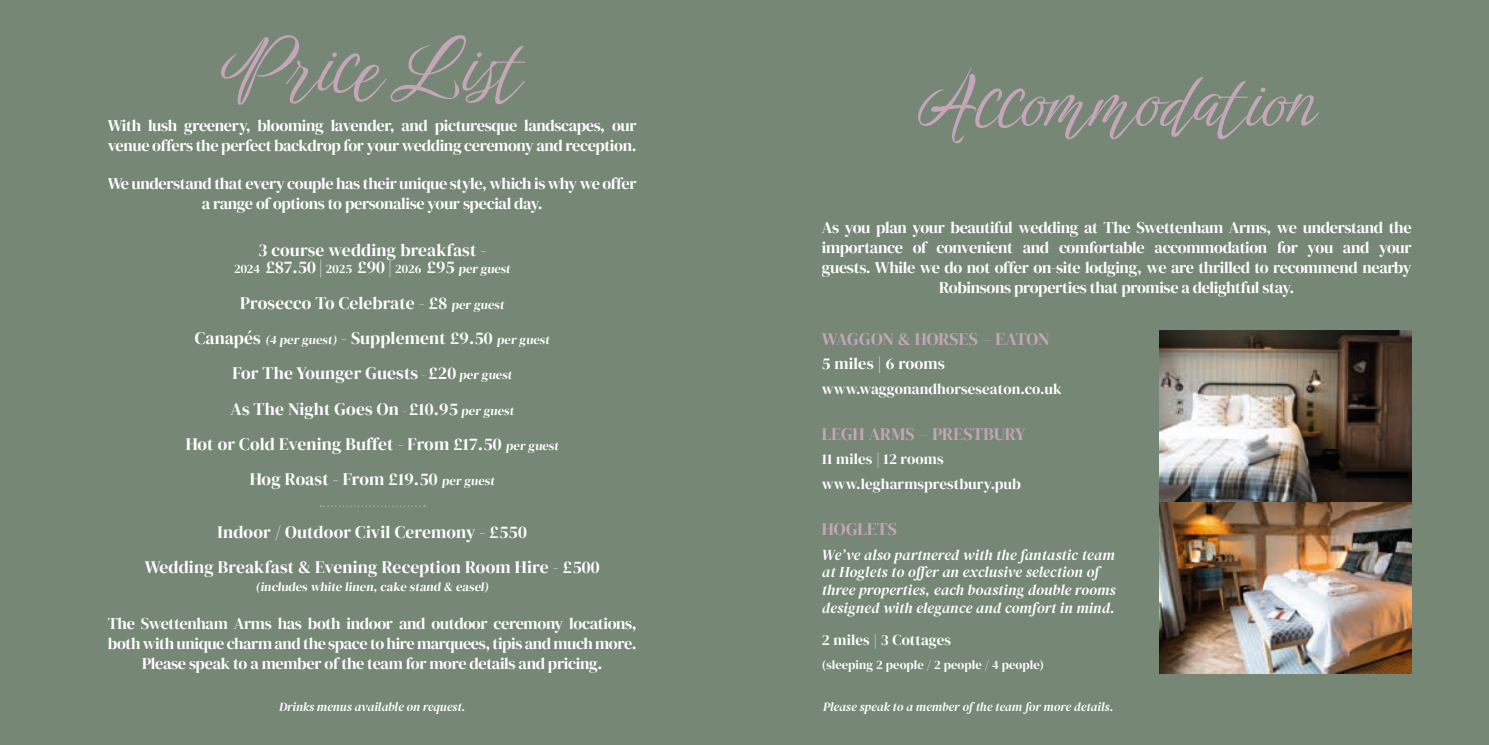
<style>
.page{position:relative;width:1489px;height:745px;background:#fff}
.page>*{position:absolute;margin:0;border:0;box-sizing:border-box;transform-origin:0 0}
.t1{font:76.75px "Birthstone Bounce";color:#c4a6b8}
.t2{font:17.5px "DM Serif Display";letter-spacing:.01em;color:#fff}
.t3{font:17.5px "DM Serif Display";color:#c4a6b8}
.t4{font:16.25px/20px "DM Serif Display";letter-spacing:-.02em;color:#fff;text-align:center}
.t5{font:16.25px "DM Serif Display";letter-spacing:.01em;color:#fff}
.t6{font:italic 15px/17.6px "DM Serif Display";letter-spacing:.01em;color:#fff}
.t7{font:15px "DM Serif Display";letter-spacing:.01em;color:#fff}
.t8{font:12.5px "DM Serif Display";letter-spacing:.005em;color:#fff}
.t9{font:italic 12.5px "DM Serif Display";letter-spacing:-.005em;color:#fff}
.s1{font-size:17.5px}
.s2{font-size:12.5px}
</style>
<div class="page">
<div style="left:0;top:0;width:744px;height:744px;background:#768776"></div>
<svg style="left:320px;top:505px;width:105px;height:1px"></svg>
<div style="left:744px;top:0;width:744px;height:744px;background:#768776"></div>
<img style="left:1159px;top:330px;width:252px;height:343px">
<p class="t1" style="left:222px;top:19px;width:302px">Price List</p>
<p class="t4" style="left:108px;top:116px;width:530px;text-align:left">With lush greenery, blooming lavender, and picturesque landscapes, our venue offers the perfect backdrop for your wedding ceremony and reception.</p>
<p class="t4" style="left:108px;top:174px;width:530px">We understand that every couple has their unique style, which is why we offer a range of options to personalise your special day.</p>
<p class="t2" style="left:258px;top:240px;width:230px">3 course wedding breakfast -</p>
<p class="t8" style="left:234px;top:262px;width:280px">2024 <span class="s1">£87.50 |</span> 2025 <span class="s1">£90 |</span> 2026 <span class="s1">£95</span> per guest</p>
<p class="t2" style="left:240px;top:292px;width:267px">Prosecco To Celebrate - £8 <span class="s2">per guest</span></p>
<p class="t2" style="left:195px;top:328px;width:358px">Canapés <span class="s2">(4 per guest)</span> - Supplement £9.50 <span class="s2">per guest</span></p>
<p class="t2" style="left:232px;top:363px;width:283px">For The Younger Guests <span class="s2">-</span> £20 <span class="s2">per guest</span></p>
<p class="t2" style="left:230px;top:398px;width:287px">As The Night Goes On <span class="s2">-</span> £10.95 <span class="s2">per guest</span></p>
<p class="t2" style="left:186px;top:433px;width:376px">Hot or Cold Evening Buffet - From £17.50 <span class="s2">per guest</span></p>
<p class="t2" style="left:250px;top:468px;width:248px">Hog Roast - From £19.50 <span class="s2">per guest</span></p>
<p class="t2" style="left:218px;top:521px;width:311px">Indoor / Outdoor Civil Ceremony - £550</p>
<p class="t2" style="left:145px;top:557px;width:456px">Wedding Breakfast &amp; Evening Reception Room Hire - £500</p>
<p class="t8" style="left:255px;top:579px;width:236px">(includes white linen, cake stand &amp; easel)</p>
<p class="t4" style="left:108px;top:613px;width:530px">The Swettenham Arms has both indoor and outdoor ceremony locations, both with unique charm and the space to hire marquees, tipis and much more.<br>Please speak to a member of the team for more details and pricing.</p>
<p class="t9" style="left:279px;top:699px;width:188px">Drinks menus available on request.</p>
<p class="t1" style="left:919px;top:54px;width:396px">Accommodation</p>
<p class="t4" style="left:821px;top:218px;width:591px">As you plan your beautiful wedding at The Swettenham Arms, we understand the importance of convenient and comfortable accommodation for you and your guests. While we do not offer on-site lodging, we are thrilled to recommend nearby Robinsons properties that promise a delightful stay.</p>
<p class="t3" style="left:821px;top:328px;width:229px">WAGGON &amp; HORSES – EATON</p>
<p class="t5" style="left:821px;top:354px;width:124px">5 miles | 6 rooms</p>
<p class="t7" style="left:821px;top:380px;width:241px">www.waggonandhorseseaton.co.uk</p>
<p class="t3" style="left:821px;top:423px;width:205px">LEGH ARMS – PRESTBURY</p>
<p class="t7" style="left:821px;top:450px;width:123px">11 miles | 12 rooms</p>
<p class="t7" style="left:821px;top:475px;width:201px">www.legharmsprestbury.pub</p>
<p class="t3" style="left:821px;top:519px;width:77px">HOGLETS</p>
<p class="t6" style="left:821px;top:546px;width:295px">We’ve also partnered with the fantastic team at Hoglets to offer an exclusive selection of three properties, each boasting double rooms designed with elegance and comfort in mind.</p>
<p class="t7" style="left:821px;top:630px;width:131px">2 miles | 3 Cottages</p>
<p class="t8" style="left:821px;top:657px;width:224px">(sleeping 2 people / 2 people / 4 people)</p>
<p class="t9" style="left:823px;top:699px;width:292px">Please speak to a member of the team for more details.</p>
</div>
